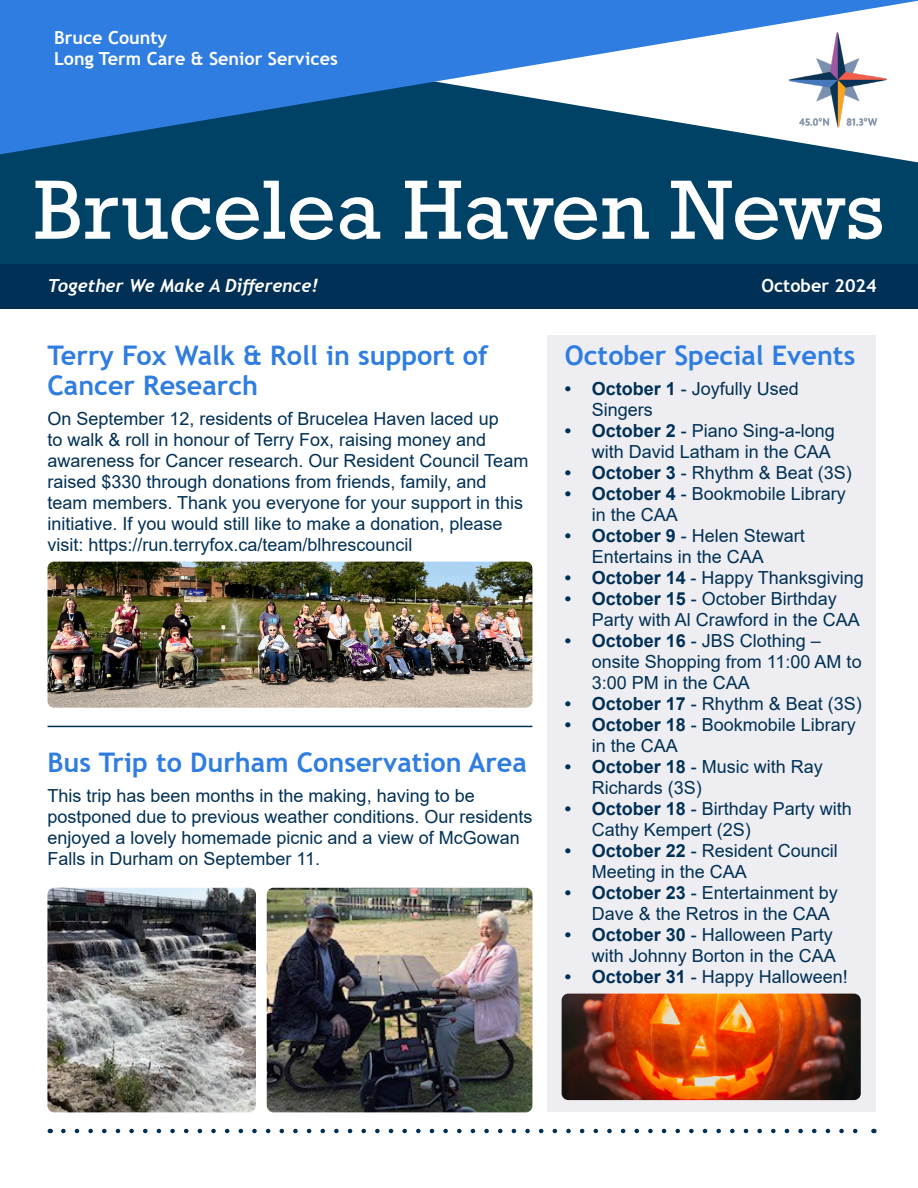
<style>
.page{position:relative;width:918px;height:1188px;background:#fff}
.page>*{position:absolute;margin:0;border:0;box-sizing:border-box;transform-origin:0 0}
.t1{font:85.5px "Rockwell";color:#fff}
.t2{font:700 27px/30px "Trebuchet MS";color:#2f7de1}
.t3{font:18px/21px "Arial";color:#003056}
.t4{font:700 18px/21.6px "Trebuchet MS";color:#fff}
.t5{font:italic 700 18px "Trebuchet";color:#fff}
.s1{font-weight:700}
</style>
<div class="page">
<div style="left:0;top:154px;width:918px;height:110px;background:#004266"></div>
<svg style="left:0;top:0;width:918px;height:154px;fill:#2f7de1"></svg>
<img style="left:777px;top:32px;width:120px;height:98px">
<div style="left:0;top:264px;width:918px;height:45px;background:#003056"></div>
<div style="left:548px;top:336px;width:328px;height:776px;background:#eeeef2"></div>
<svg style="left:63px;top:1129px;width:795px;height:4px"></svg>
<img style="left:48px;top:562px;width:484px;height:146px">
<img style="left:47px;top:888px;width:209px;height:224px">
<img style="left:267px;top:888px;width:265px;height:224px">
<img style="left:562px;top:994px;width:299px;height:106px">
<hr style="left:48px;top:726px;width:484px;height:1px;background:#003056">
<p class="t4" style="left:54px;top:26px;width:285px">Bruce County<br>Long Term Care &amp; Senior Services</p>
<h1 class="t1" style="left:34px;top:161px;width:852px">Brucelea Haven News</h1>
<p class="t5" style="left:48px;top:274px;width:272px">Together We Make A Difference!</p>
<p class="t4" style="left:761px;top:275px;width:117px">October 2024</p>
<h2 class="t2" style="left:47px;top:340px;width:442px">Terry Fox Walk &amp; Roll in support of<br>Cancer Research</h2>
<p class="t3" style="left:47px;top:408px;width:482px">On September 12, residents of Brucelea Haven laced up<br>to walk &amp; roll in honour of Terry Fox, raising money and awareness for Cancer research. Our Resident Council Team raised $330 through donations from friends, family, and team members. Thank you everyone for your support in this initiative. If you would still like to make a donation, please visit: https://run.terryfox.ca/team/blhrescouncil</p>
<h2 class="t2" style="left:48px;top:747px;width:481px">Bus Trip to Durham Conservation Area</h2>
<p class="t3" style="left:48px;top:785px;width:486px">This trip has been months in the making, having to be postponed due to previous weather conditions. Our residents enjoyed a lovely homemade picnic and a view of McGowan Falls in Durham on September 11.</p>
<h2 class="t2" style="left:565px;top:340px;width:292px">October Special Events</h2>
<p class="t3" style="left:592px;top:378px;width:209px;text-indent:-27px"><span class="s1">• October 1</span> - Joyfully Used<br>Singers</p>
<p class="t3" style="left:565px;top:420px;width:272px;text-align:right"><span class="s1">• October 2</span> - Piano Sing-a-long with David Latham in the CAA</p>
<p class="t3" style="left:565px;top:462px;width:289px"><span class="s1">• October 3</span> - Rhythm &amp; Beat (3S)</p>
<p class="t3" style="left:592px;top:483px;width:256px;text-indent:-27px"><span class="s1">• October 4</span> - Bookmobile Library in the CAA</p>
<p class="t3" style="left:592px;top:525px;width:215px;text-indent:-27px"><span class="s1">• October 9</span> - Helen Stewart<br>Entertains in the CAA</p>
<p class="t3" style="left:565px;top:567px;width:301px"><span class="s1">• October 14</span> - Happy Thanksgiving</p>
<p class="t3" style="left:592px;top:588px;width:270px;text-indent:-27px"><span class="s1">• October 15</span> - October Birthday<br>Party with Al Crawford in the CAA</p>
<p class="t3" style="left:592px;top:630px;width:271px;text-indent:-27px"><span class="s1">• October 16</span> - JBS Clothing – onsite Shopping from 11:00 AM to<br>3:00 PM in the CAA</p>
<p class="t3" style="left:565px;top:693px;width:299px"><span class="s1">• October 17</span> - Rhythm &amp; Beat (3S)</p>
<p class="t3" style="left:592px;top:714px;width:266px;text-indent:-27px"><span class="s1">• October 18</span> - Bookmobile Library in the CAA</p>
<p class="t3" style="left:592px;top:756px;width:233px;text-indent:-27px"><span class="s1">• October 18</span> - Music with Ray<br>Richards (3S)</p>
<p class="t3" style="left:592px;top:798px;width:262px;text-indent:-27px"><span class="s1">• October 18</span> - Birthday Party with<br>Cathy Kempert (2S)</p>
<p class="t3" style="left:592px;top:840px;width:248px;text-indent:-27px"><span class="s1">• October 22</span> - Resident Council<br>Meeting in the CAA</p>
<p class="t3" style="left:592px;top:882px;width:248px;text-indent:-27px"><span class="s1">• October 23</span> - Entertainment by<br>Dave &amp; the Retros in the CAA</p>
<p class="t3" style="left:565px;top:924px;width:273px;text-align:right"><span class="s1">• October 30</span> - Halloween Party with Johnny Borton in the CAA</p>
<p class="t3" style="left:565px;top:966px;width:285px"><span class="s1">• October 31</span> - Happy Halloween!</p>
</div>
